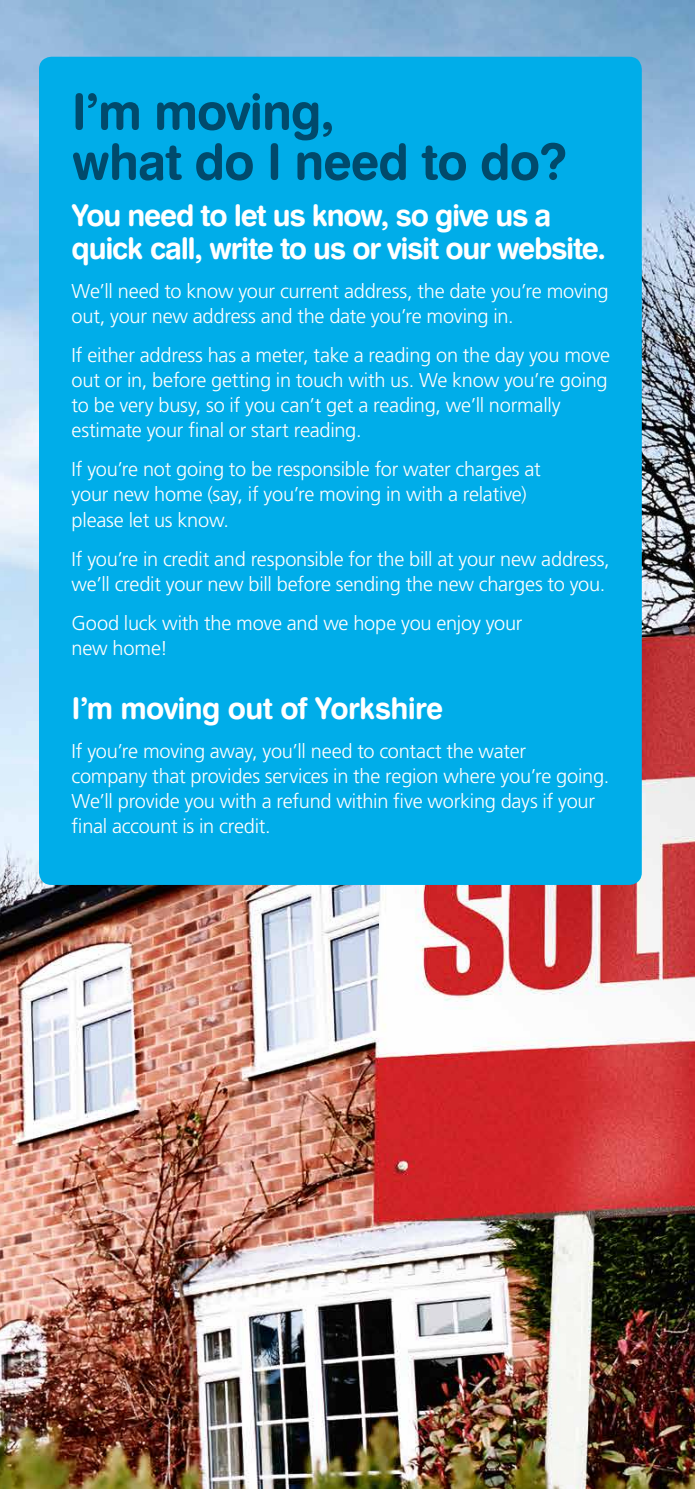
<style>
.page{position:relative;width:695px;height:1489px;background:#fff}
.page>*{position:absolute;margin:0;border:0;box-sizing:border-box;transform-origin:0 0}
.t1{font:50px/50px "Swiss 721 BT Bold Rounded";letter-spacing:-.02em;color:#004a6c}
.t2{font:30px/32.5px "Swiss 721 BT Bold Rounded";letter-spacing:-.04em;color:#fff}
.t3{font:300 20px/25px "Frutiger";letter-spacing:-.015em;color:#fff}
</style>
<div class="page">
<img style="left:0;top:0;width:694px;height:1488px">
<div style="left:39px;top:57px;width:602px;height:827px;background:#00ade9;border-radius:13px"></div>
<h1 class="t1" style="left:72px;top:86px;width:497px">I’m moving,<br>what do I need to do?</h1>
<h2 class="t2" style="left:72px;top:199px;width:535px">You need to let us know, so give us a quick call, write to us or visit our website.</h2>
<p class="t3" style="left:72px;top:278px;width:538px">We’ll need to know your current address, the date you’re moving out, your new address and the date you’re moving in.</p>
<p class="t3" style="left:72px;top:343px;width:540px">If either address has a meter, take a reading on the day you move out or in, before getting in touch with us. We know you’re going to be very busy, so if you can’t get a reading, we’ll normally estimate your final or start reading.</p>
<p class="t3" style="left:72px;top:457px;width:470px">If you’re not going to be responsible for water charges at your new home (say, if you’re moving in with a relative) please let us know.</p>
<p class="t3" style="left:72px;top:546px;width:539px">If you’re in credit and responsible for the bill at your new address, we’ll credit your new bill before sending the new charges to you.</p>
<p class="t3" style="left:72px;top:610px;width:452px">Good luck with the move and we hope you enjoy your new home!</p>
<h2 class="t2" style="left:72px;top:691px;width:373px">I’m moving out of Yorkshire</h2>
<p class="t3" style="left:72px;top:738px;width:539px">If you’re moving away, you’ll need to contact the water<br>company that provides services in the region where you’re going.<br>We’ll provide you with a refund within five working days if your final account is in credit.</p>
</div>
